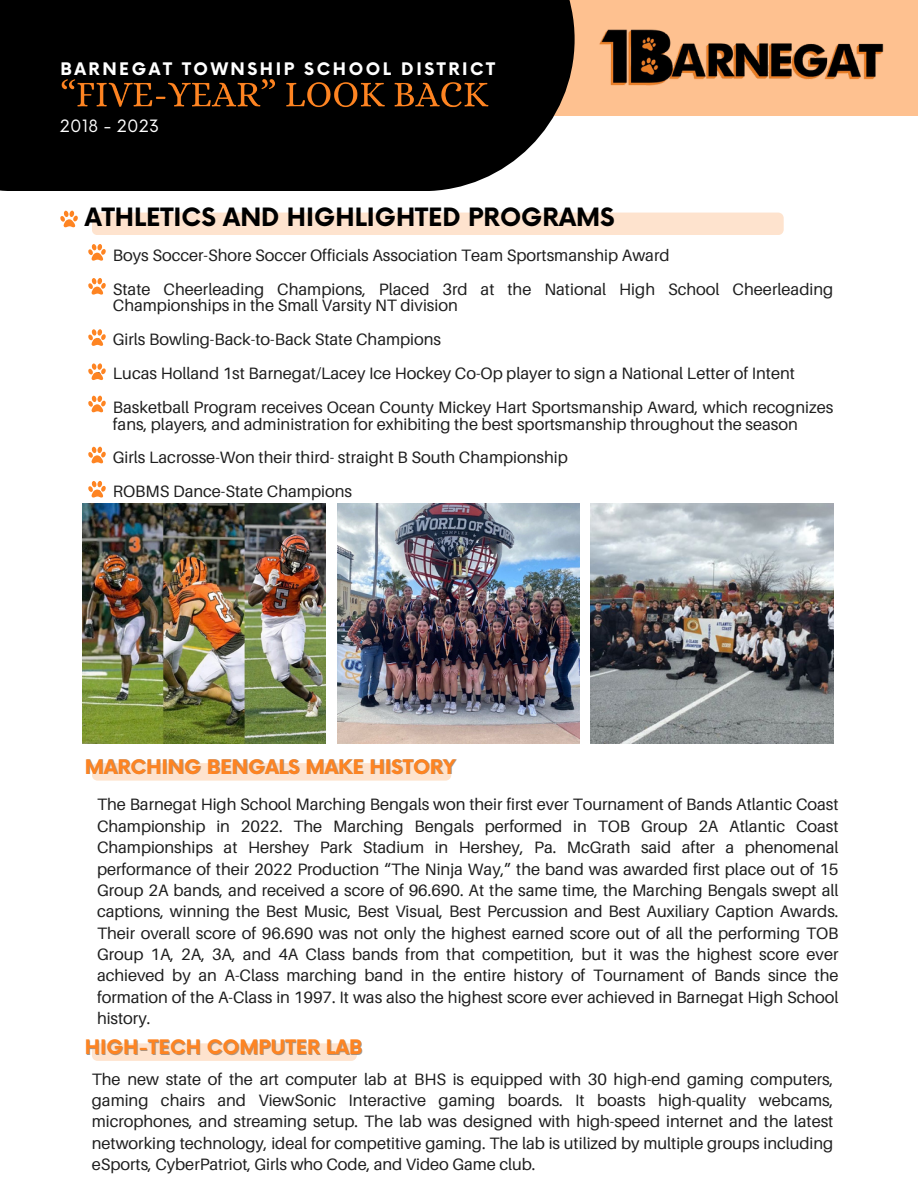
<style>
.page{position:relative;width:918px;height:1188px;background:#fff}
.page>*{position:absolute;margin:0;border:0;box-sizing:border-box;transform-origin:0 0}
.t1{font:700 24.6px "Now";color:#000}
.t2{font:700 19.5px "Now";color:#fe8422}
.t3{font:700 16.95px "Now";letter-spacing:.15em;color:#fff}
.t4{font:16.5px/21.3px "Aileron";color:#1e1e1e}
.t5{font:16.5px "Now";letter-spacing:.015em;color:#fff}
</style>
<div class="page">
<img style="left:83px;top:504px;width:243px;height:240px">
<img style="left:337px;top:504px;width:242px;height:240px">
<img style="left:590px;top:504px;width:243px;height:240px">
<div style="left:92px;top:213px;width:692px;height:22px;background:#fee3ce"></div>
<div style="left:0;top:0;width:918px;height:116px;background:#fec190"></div>
<div style="left:0;top:0;width:575px;height:191px;background:#000"></div>
<img style="left:599px;top:29px;width:285px;height:57px">
<svg style="left:60px;top:211px;width:18px;height:17px"></svg>
<img style="left:61px;top:79px;width:428px;height:29px">
<svg style="left:88px;top:244px;width:18px;height:17px"></svg>
<svg style="left:88px;top:278px;width:18px;height:17px"></svg>
<svg style="left:88px;top:329px;width:18px;height:17px"></svg>
<svg style="left:88px;top:363px;width:18px;height:17px"></svg>
<svg style="left:88px;top:396px;width:18px;height:17px"></svg>
<svg style="left:88px;top:447px;width:18px;height:17px"></svg>
<svg style="left:88px;top:481px;width:18px;height:17px"></svg>
<div style="left:92px;top:763px;width:359px;height:18px;background:#fee3ce"></div>
<div style="left:92px;top:1043px;width:265px;height:18px;background:#fee3ce"></div>
<p class="t3" style="left:60px;top:60px;width:436px">BARNEGAT TOWNSHIP SCHOOL DISTRICT</p>
<p class="t5" style="left:60px;top:117px;width:101px">2018 - 2023</p>
<p class="t1" style="left:85px;top:204px;width:531px">ATHLETICS AND HIGHLIGHTED PROGRAMS</p>
<p class="t4" style="left:113px;top:244px;width:558px">Boys Soccer-Shore Soccer Officials Association Team Sportsmanship Award</p>
<p class="t4" style="left:113px;top:280px;width:722px;line-height:16.8px">State Cheerleading Champions, Placed 3rd at the National High School Cheerleading<br>Championships in the Small Varsity NT division</p>
<p class="t4" style="left:113px;top:328px;width:330px">Girls Bowling-Back-to-Back State Champions</p>
<p class="t4" style="left:113px;top:362px;width:684px">Lucas Holland 1st Barnegat/Lacey Ice Hockey Co-Op player to sign a National Letter of Intent</p>
<p class="t4" style="left:113px;top:398px;width:722px;line-height:16.8px">Basketball Program receives Ocean County Mickey Hart Sportsmanship Award, which recognizes fans, players, and administration for exhibiting the best sportsmanship throughout the season</p>
<p class="t4" style="left:113px;top:447px;width:457px">Girls Lacrosse-Won their third- straight B South Championship</p>
<p class="t4" style="left:113px;top:480px;width:241px">ROBMS Dance-State Champions</p>
<p class="t2" style="left:85px;top:756px;width:372px">MARCHING BENGALS MAKE HISTORY</p>
<p class="t4" style="left:97px;top:794px;width:743px;text-align:justify">The Barnegat High School Marching Bengals won their first ever Tournament of Bands Atlantic Coast Championship in 2022. The Marching Bengals performed in TOB Group 2A Atlantic Coast Championships at Hershey Park Stadium in Hershey, Pa. McGrath said after a phenomenal performance of their 2022 Production “The Ninja Way,” the band was awarded first place out of 15<br>Group 2A bands, and received a score of 96.690. At the same time, the Marching Bengals swept all captions, winning the Best Music, Best Visual, Best Percussion and Best Auxiliary Caption Awards.<br>Their overall score of 96.690 was not only the highest earned score out of all the performing TOB Group 1A, 2A, 3A, and 4A Class bands from that competition, but it was the highest score ever achieved by an A-Class marching band in the entire history of Tournament of Bands since the formation of the A-Class in 1997. It was also the highest score ever achieved in Barnegat High School history.</p>
<p class="t2" style="left:85px;top:1037px;width:279px">HIGH-TECH COMPUTER LAB</p>
<p class="t4" style="left:92px;top:1068px;width:743px;text-align:justify">The new state of the art computer lab at BHS is equipped with 30 high-end gaming computers, gaming chairs and ViewSonic Interactive gaming boards. It boasts high-quality webcams, microphones, and streaming setup. The lab was designed with high-speed internet and the latest networking technology, ideal for competitive gaming. The lab is utilized by multiple groups including eSports, CyberPatriot, Girls who Code, and Video Game club.</p>
</div>
